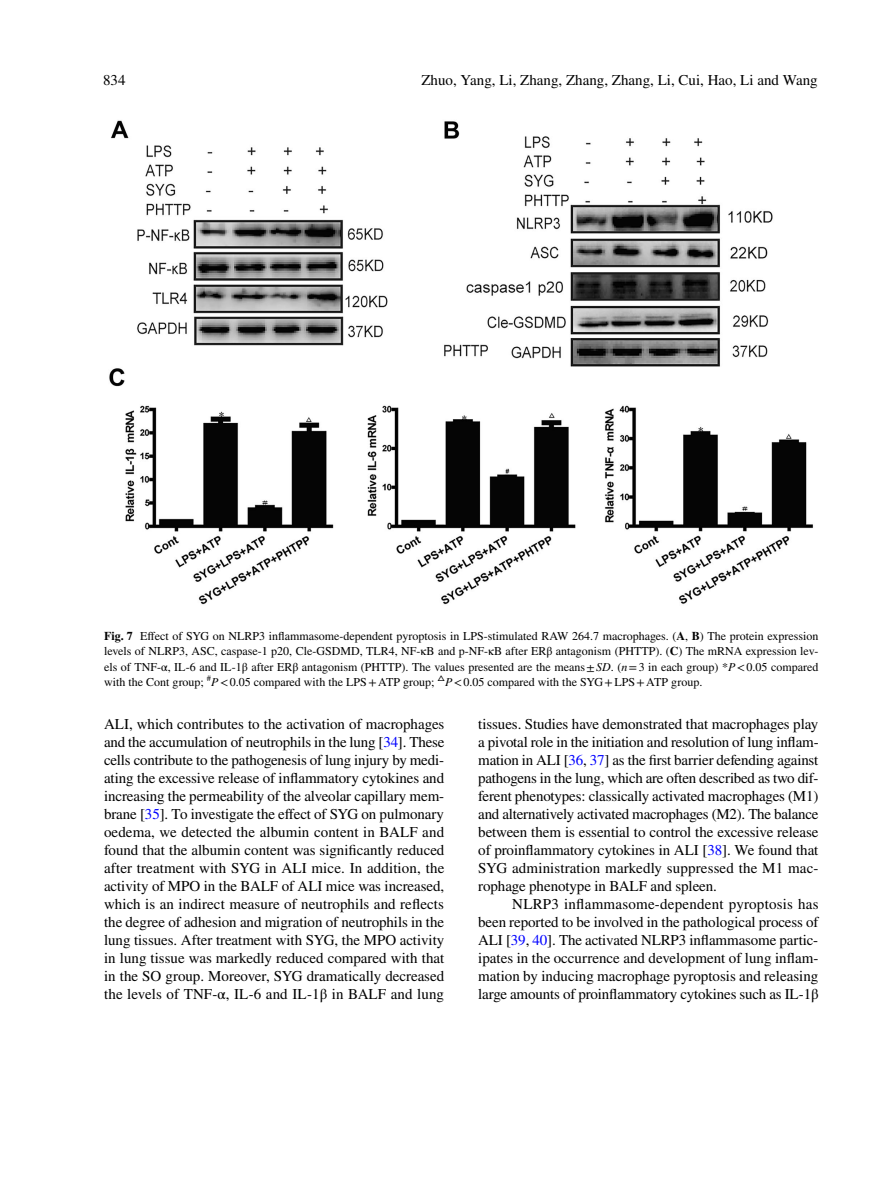
<style>
.page{position:relative;width:893px;height:1187px;background:#fff}
.page>*{position:absolute;margin:0;border:0;box-sizing:border-box;transform-origin:0 0}
.t1{font:15px/18px "STIX Regular 2";color:#000;text-align:justify}
.t2{font:15px "STIX";color:#000}
.t3{font:12px/15px "STIX Regular 2";color:#000;text-align:justify}
.s1{font-family:"STIX";font-weight:700}
.s2{font-family:"STIX Italic 2"}
.s3{color:#00f}
</style>
<div class="page">
<img style="left:109px;top:120px;width:704px;height:485px">
<p class="t2" style="left:103px;top:70px;width:24px">834</p>
<p class="t1" style="left:421px;top:72px;width:398px">Zhuo, Yang, Li, Zhang, Zhang, Zhang, Li, Cui, Hao, Li and Wang</p>
<p class="t3" style="left:104px;top:629px;width:716px"><span class="s1">Fig. 7</span> Effect of SYG on NLRP3 inflammasome-dependent pyroptosis in LPS-stimulated RAW 264.7 macrophages. (<span class="s1">A</span>, <span class="s1">B</span>) The protein expression levels of NLRP3, ASC, caspase-1 p20, Cle-GSDMD, TLR4, NF-κB and p-NF-κB after ERβ antagonism (PHTTP). (<span class="s1">C</span>) The mRNA expression lev&shy;els of TNF-α, IL-6 and IL-1β after ERβ antagonism (PHTTP). The values presented are the means±<span class="s2">SD</span>. (<span class="s2">n</span>=3 in each group) *<span class="s2">P</span>&lt;0.05 compared with the Cont group; <sup>#</sup><span class="s2">P</span>&lt;0.05 compared with the LPS+ATP group; <sup>△</sup><span class="s2">P</span>&lt;0.05 compared with the SYG+LPS+ATP group.</p>
<p class="t1" style="left:104px;top:716px;width:342px">ALI, which contributes to the activation of macrophages and the accumulation of neutrophils in the lung [<span class="s3">34</span>]. These cells contribute to the pathogenesis of lung injury by medi&shy;ating the excessive release of inflammatory cytokines and increasing the permeability of the alveolar capillary mem&shy;brane [<span class="s3">35</span>]. To investigate the effect of SYG on pulmonary oedema, we detected the albumin content in BALF and found that the albumin content was significantly reduced after treatment with SYG in ALI mice. In addition, the activity of MPO in the BALF of ALI mice was increased, which is an indirect measure of neutrophils and reflects the degree of adhesion and migration of neutrophils in the lung tissues. After treatment with SYG, the MPO activity in lung tissue was markedly reduced compared with that in the SO group. Moreover, SYG dramatically decreased the levels of TNF-α, IL-6 and IL-1β in BALF and lung</p>
<p class="t1" style="left:478px;top:716px;width:342px">tissues. Studies have demonstrated that macrophages play a pivotal role in the initiation and resolution of lung inflam&shy;mation in ALI [<span class="s3">36</span>, <span class="s3">37</span>] as the first barrier defending against pathogens in the lung, which are often described as two dif&shy;ferent phenotypes: classically activated macrophages (M1) and alternatively activated macrophages (M2). The balance between them is essential to control the excessive release of proinflammatory cytokines in ALI [<span class="s3">38</span>]. We found that SYG administration markedly suppressed the M1 mac&shy;rophage phenotype in BALF and spleen.</p>
<p class="t1" style="left:478px;top:896px;width:342px;text-indent:34px">NLRP3 inflammasome-dependent pyroptosis has been reported to be involved in the pathological process of ALI [<span class="s3">39</span>, <span class="s3">40</span>]. The activated NLRP3 inflammasome partic&shy;ipates in the occurrence and development of lung inflam&shy;mation by inducing macrophage pyroptosis and releasing large amounts of proinflammatory cytokines such as IL-1β</p>
</div>
